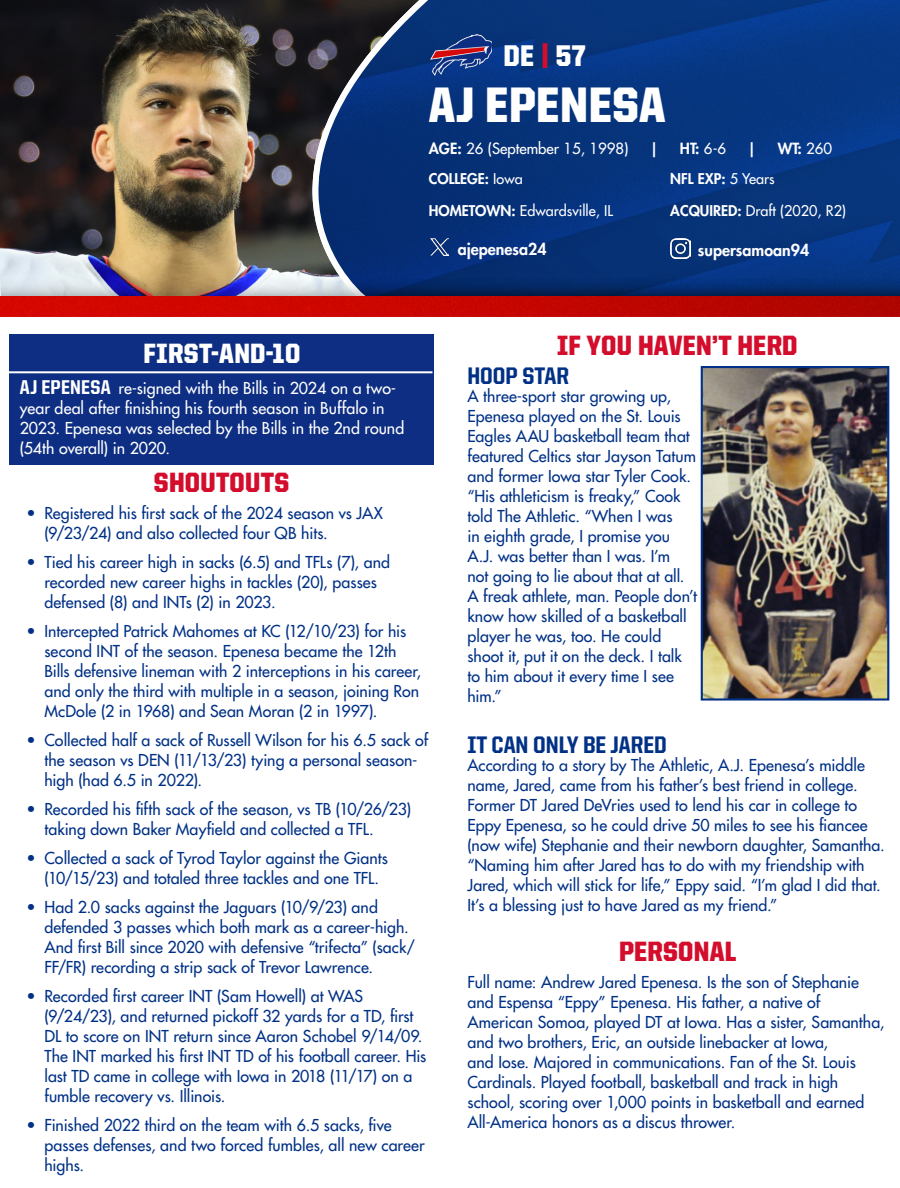
<style>
.page{position:relative;width:900px;height:1188px;background:#fff}
.page>*{position:absolute;margin:0;border:0;box-sizing:border-box;transform-origin:0 0}
.t1{font:900 50px "United Sans Semi Cond";letter-spacing:.01em;color:#fff}
.t2{font:900 30px "United Sans Semi Cond";color:#fff}
.t3{font:900 28px "United Sans Semi Cond";letter-spacing:.01em;color:#d30d2b}
.t4{font:900 28px "United Sans Semi Cond";letter-spacing:.02em;color:#fff}
.t5{font:800 24px "United Sans Semi Cond";color:#003186}
.t6{font:500 16px/20px "Futura Std";letter-spacing:.005em;color:#003186}
.t7{font:500 16px/20px "Futura Std";color:#fff}
.body_copy{font:800 16px "Futura Std";color:#fff}
.t8{font:500 15px "Futura Std";color:#fff}
.t9{font:800 15px "Futura Std";color:#fff}
.t10{font:500 14.4px "Futura Std";color:#fff}
.t11{font:800 14.4px "Futura Std";color:#fff}
.s1{color:#d30d2b}
.s2{font-weight:800}
.s3{font-weight:500}
.s4{font-family:"United Sans Semi Cond";font-weight:800;font-size:20px}
</style>
<div class="page">
<img style="left:442px;top:0;width:458px;height:279px">
<img style="left:0;top:0;width:442px;height:296px">
<div style="left:10px;top:334px;width:424px;height:130px;background:#0d2e82"></div>
<hr style="left:3px;top:371px;width:430px;height:2px;background:#fff">
<img style="left:1px;top:279px;width:899px;height:17px">
<img style="left:430px;top:35px;width:62px;height:40px">
<img style="left:0;top:296px;width:900px;height:21px">
<img style="left:430px;top:239px;width:19px;height:17px">
<img style="left:671px;top:239px;width:20px;height:20px">
<img style="left:704px;top:369px;width:182px;height:329px">
<div style="left:701px;top:366px;width:188px;height:335px;border:2px solid #003186"></div>
<p class="t2" style="left:503px;top:40px;width:84px">DE <span class="s1">|</span> 57</p>
<p class="t1" style="left:429px;top:78px;width:238px">AJ EPENESA</p>
<p class="t8" style="left:429px;top:140px;width:201px"><span class="s2">AGE:</span> 26 (September 15, 1998)</p>
<p class="t9" style="left:650px;top:139px;width:10px">|</p>
<p class="t9" style="left:680px;top:139px;width:48px">HT: <span class="s3">6-6</span></p>
<p class="t9" style="left:748px;top:139px;width:10px">|</p>
<p class="t9" style="left:778px;top:139px;width:56px">WT: <span class="s3">260</span></p>
<p class="t11" style="left:429px;top:170px;width:95px">COLLEGE: <span class="s3">Iowa</span></p>
<p class="t10" style="left:429px;top:202px;width:186px"><span class="s2">HOMETOWN:</span> Edwardsville, IL</p>
<p class="body_copy" style="left:458px;top:239px;width:90px">ajepenesa24</p>
<p class="t11" style="left:670px;top:170px;width:106px">NFL EXP: <span class="s3">5 Years</span></p>
<p class="t10" style="left:670px;top:202px;width:177px"><span class="s2">ACQUIRED:</span> Draft (2020, R2)</p>
<p class="body_copy" style="left:698px;top:240px;width:113px">supersamoan94</p>
<p class="t4" style="left:144px;top:339px;width:158px">FIRST-AND-10</p>
<p class="t7" style="left:20px;top:378px;width:386px"><span class="s4">AJ EPENESA</span> re-signed with the Bills in 2024 on a two&shy;year deal after finishing his fourth season in Buffalo in 2023. Epenesa was selected by the Bills in the 2nd round (54th overall) in 2020.</p>
<p class="t3" style="left:154px;top:467px;width:137px">SHOUTOUTS</p>
<p class="t6" style="left:44px;top:503px;width:340px;text-indent:-18px">• Registered his first sack of the 2024 season vs JAX (9/23/24) and also collected four QB hits.</p>
<p class="t6" style="left:44px;top:552px;width:347px;text-indent:-18px">• Tied his career high in sacks (6.5) and TFLs (7), and recorded new career highs in tackles (20), passes defensed (8) and INTs (2) in 2023.</p>
<p class="t6" style="left:44px;top:621px;width:378px;text-indent:-18px">• Intercepted Patrick Mahomes at KC (12/10/23) for his second INT of the season. Epenesa became the 12th Bills defensive lineman with 2 interceptions in his career, and only the third with multiple in a season, joining Ron McDole (2 in 1968) and Sean Moran (2 in 1997).</p>
<p class="t6" style="left:44px;top:730px;width:385px;text-indent:-18px">• Collected half a sack of Russell Wilson for his 6.5 sack of the season vs DEN (11/13/23) tying a personal season&shy;high (had 6.5 in 2022).</p>
<p class="t6" style="left:44px;top:799px;width:368px;text-indent:-18px">• Recorded his fifth sack of the season, vs TB (10/26/23) taking down Baker Mayfield and collected a TFL.</p>
<p class="t6" style="left:26px;top:848px;width:363px;text-align:center">• Collected a sack of Tyrod Taylor against the Giants (10/15/23) and totaled three tackles and one TFL.</p>
<p class="t6" style="left:44px;top:897px;width:372px;text-indent:-18px">• Had 2.0 sacks against the Jaguars (10/9/23) and defended 3 passes which both mark as a career-high.<br>And first Bill since 2020 with defensive “trifecta” (sack/ FF/FR) recording a strip sack of Trevor Lawrence.</p>
<p class="t6" style="left:44px;top:986px;width:383px;text-indent:-18px">• Recorded first career INT (Sam Howell) at WAS (9/24/23), and returned pickoff 32 yards for a TD, first DL to score on INT return since Aaron Schobel 9/14/09.<br>The INT marked his first INT TD of his football career. His last TD came in college with Iowa in 2018 (11/17) on a fumble recovery vs. Illinois.</p>
<p class="t6" style="left:44px;top:1115px;width:382px;text-indent:-18px">• Finished 2022 third on the team with 6.5 sacks, five passes defenses, and two forced fumbles, all new career highs.</p>
<p class="t3" style="left:557px;top:331px;width:242px">IF YOU HAVEN’T HERD</p>
<p class="t5" style="left:467px;top:363px;width:103px">HOOP STAR</p>
<p class="t6" style="left:467px;top:386px;width:231px">A three-sport star growing up,<br>Epenesa played on the St. Louis<br>Eagles AAU basketball team that featured Celtics star Jayson Tatum and former Iowa star Tyler Cook. “His athleticism is freaky,” Cook told The Athletic. “When I was<br>in eighth grade, I promise you<br>A.J. was better than I was. I’m<br>not going to lie about that at all.<br>A freak athlete, man. People don’t know how skilled of a basketball player he was, too. He could shoot it, put it on the deck. I talk to him about it every time I see him.”</p>
<p class="t5" style="left:467px;top:732px;width:201px">IT CAN ONLY BE JARED</p>
<p class="t6" style="left:467px;top:755px;width:419px">According to a story by The Athletic, A.J. Epenesa’s middle name, Jared, came from his father’s best friend in college.<br>Former DT Jared DeVries used to lend his car in college to Eppy Epenesa, so he could drive 50 miles to see his fiancee (now wife) Stephanie and their newborn daughter, Samantha. “Naming him after Jared has to do with my friendship with Jared, which will stick for life,” Eppy said. “I’m glad I did that.<br>It’s a blessing just to have Jared as my friend.”</p>
<p class="t3" style="left:619px;top:936px;width:119px">PERSONAL</p>
<p class="t6" style="left:467px;top:972px;width:418px">Full name: Andrew Jared Epenesa. Is the son of Stephanie and Espensa “Eppy” Epenesa. His father, a native of American Somoa, played DT at Iowa. Has a sister, Samantha, and two brothers, Eric, an outside linebacker at Iowa,<br>and Iose. Majored in communications. Fan of the St. Louis Cardinals. Played football, basketball and track in high school, scoring over 1,000 points in basketball and earned All-America honors as a discus thrower.</p>
</div>
